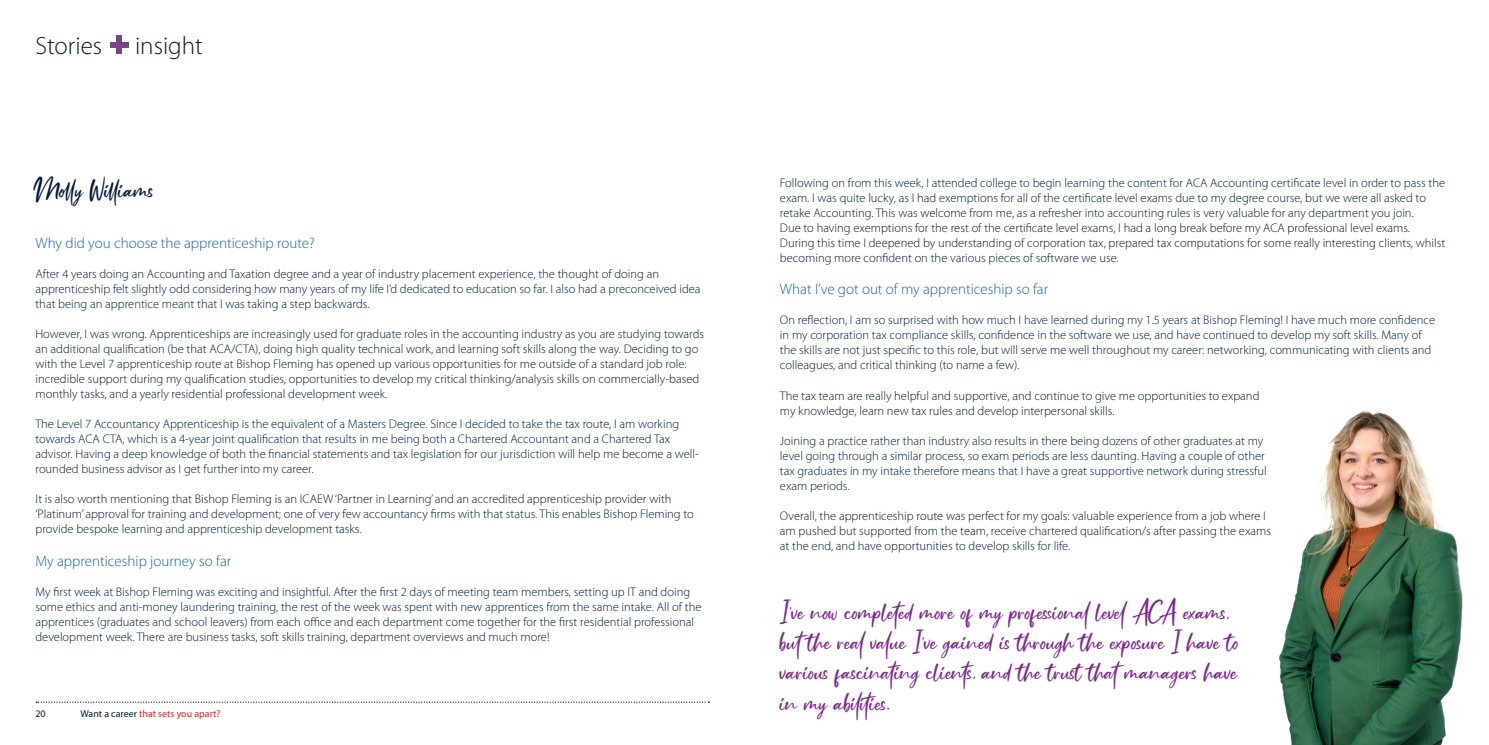
<style>
.page{position:relative;width:1489px;height:745px;background:#fff}
.page>*{position:absolute;margin:0;border:0;box-sizing:border-box;transform-origin:0 0}
.t1{font:25px/30px "Ruthfully";color:#802990}
.t2{font:300 25px "Myriad Pro";color:#001c3b}
.t3{font:25px "Ruthfully";color:#001c3b}
.t4{font:300 15px "Myriad Pro";color:#1465b2}
.t5{font:300 12.5px/15px "Myriad Pro";color:#001c3b}
.t6{font:10px "Myriad Pro";color:#ee1d23}
.t7{font:10px "Myriad Pro";color:#001c3b}
.s1{color:#001c3b}
</style>
<div class="page">
<svg style="left:36px;top:701px;width:673px;height:1px"></svg>
<div style="left:117px;top:35px;width:5px;height:19px;background:#7a468a"></div>
<div style="left:110px;top:42px;width:19px;height:5px;background:#7a468a"></div>
<img style="left:1279px;top:410px;width:184px;height:334px">
<p class="t2" style="left:35px;top:32px;width:68px">Stories</p>
<p class="t2" style="left:135px;top:32px;width:69px">insight</p>
<p class="t3" style="left:35px;top:171px;width:120px">Molly Williams</p>
<p class="t4" style="left:35px;top:234px;width:281px">Why did you choose the apprenticeship route?</p>
<p class="t5" style="left:35px;top:266px;width:666px">After 4 years doing an Accounting and Taxation degree and a year of industry placement experience, the thought of doing an apprenticeship felt slightly odd considering how many years of my life I’d dedicated to education so far. I also had a preconceived idea that being an apprentice meant that I was taking a step backwards.</p>
<p class="t5" style="left:35px;top:326px;width:670px">However, I was wrong. Apprenticeships are increasingly used for graduate roles in the accounting industry as you are studying towards an additional qualification (be that ACA/CTA), doing high quality technical work, and learning soft skills along the way. Deciding to go with the Level 7 apprenticeship route at Bishop Fleming has opened up various opportunities for me outside of a standard job role: incredible support during my qualification studies, opportunities to develop my critical thinking/analysis skills on commercially-based monthly tasks, and a yearly residential professional development week.</p>
<p class="t5" style="left:35px;top:416px;width:665px">The Level 7 Accountancy Apprenticeship is the equivalent of a Masters Degree. Since I decided to take the tax route, I am working towards ACA CTA, which is a 4-year joint qualification that results in me being both a Chartered Accountant and a Chartered Tax advisor. Having a deep knowledge of both the financial statements and tax legislation for our jurisdiction will help me become a well&shy;rounded business advisor as I get further into my career.</p>
<p class="t5" style="left:35px;top:491px;width:660px">It is also worth mentioning that Bishop Fleming is an ICAEW ‘Partner in Learning’ and an accredited apprenticeship provider with ‘Platinum’ approval for training and development; one of very few accountancy firms with that status. This enables Bishop Fleming to provide bespoke learning and apprenticeship development tasks.</p>
<p class="t4" style="left:35px;top:552px;width:197px">My apprenticeship journey so far</p>
<p class="t5" style="left:35px;top:584px;width:667px">My first week at Bishop Fleming was exciting and insightful. After the first 2 days of meeting team members, setting up IT and doing some ethics and anti-money laundering training, the rest of the week was spent with new apprentices from the same intake. All of the apprentices (graduates and school leavers) from each office and each department come together for the first residential professional development week. There are business tasks, soft skills training, department overviews and much more!</p>
<p class="t7" style="left:35px;top:707px;width:12px">20</p>
<p class="t6" style="left:80px;top:707px;width:142px"><span class="s1">Want a career</span> that sets you apart?</p>
<p class="t5" style="left:780px;top:175px;width:666px">Following on from this week, I attended college to begin learning the content for ACA Accounting certificate level in order to pass the exam. I was quite lucky, as I had exemptions for all of the certificate level exams due to my degree course, but we were all asked to retake Accounting. This was welcome from me, as a refresher into accounting rules is very valuable for any department you join.</p>
<p class="t5" style="left:780px;top:220px;width:666px">Due to having exemptions for the rest of the certificate level exams, I had a long break before my ACA professional level exams.<br>During this time I deepened by understanding of corporation tax, prepared tax computations for some really interesting clients, whilst becoming more confident on the various pieces of software we use.</p>
<p class="t4" style="left:780px;top:281px;width:270px">What I’ve got out of my apprenticeship so far</p>
<p class="t5" style="left:780px;top:313px;width:656px">On reflection, I am so surprised with how much I have learned during my 1.5 years at Bishop Fleming! I have much more confidence in my corporation tax compliance skills, confidence in the software we use, and have continued to develop my soft skills. Many of the skills are not just specific to this role, but will serve me well throughout my career: networking, communicating with clients and colleagues, and critical thinking (to name a few).</p>
<p class="t5" style="left:780px;top:388px;width:481px">The tax team are really helpful and supportive, and continue to give me opportunities to expand my knowledge, learn new tax rules and develop interpersonal skills.</p>
<p class="t5" style="left:780px;top:433px;width:488px">Joining a practice rather than industry also results in there being dozens of other graduates at my level going through a similar process, so exam periods are less daunting. Having a couple of other tax graduates in my intake therefore means that I have a great supportive network during stressful exam periods.</p>
<p class="t5" style="left:780px;top:508px;width:492px">Overall, the apprenticeship route was perfect for my goals: valuable experience from a job where I am pushed but supported from the team, receive chartered qualification/s after passing the exams at the end, and have opportunities to develop skills for life.</p>
<p class="t1" style="left:780px;top:596px;width:460px">I’ve now completed more of my professional level ACA exams, but the real value I’ve gained is through the exposure I have to various fascinating clients, and the trust thatmanagers have in my abilities.</p>
</div>
